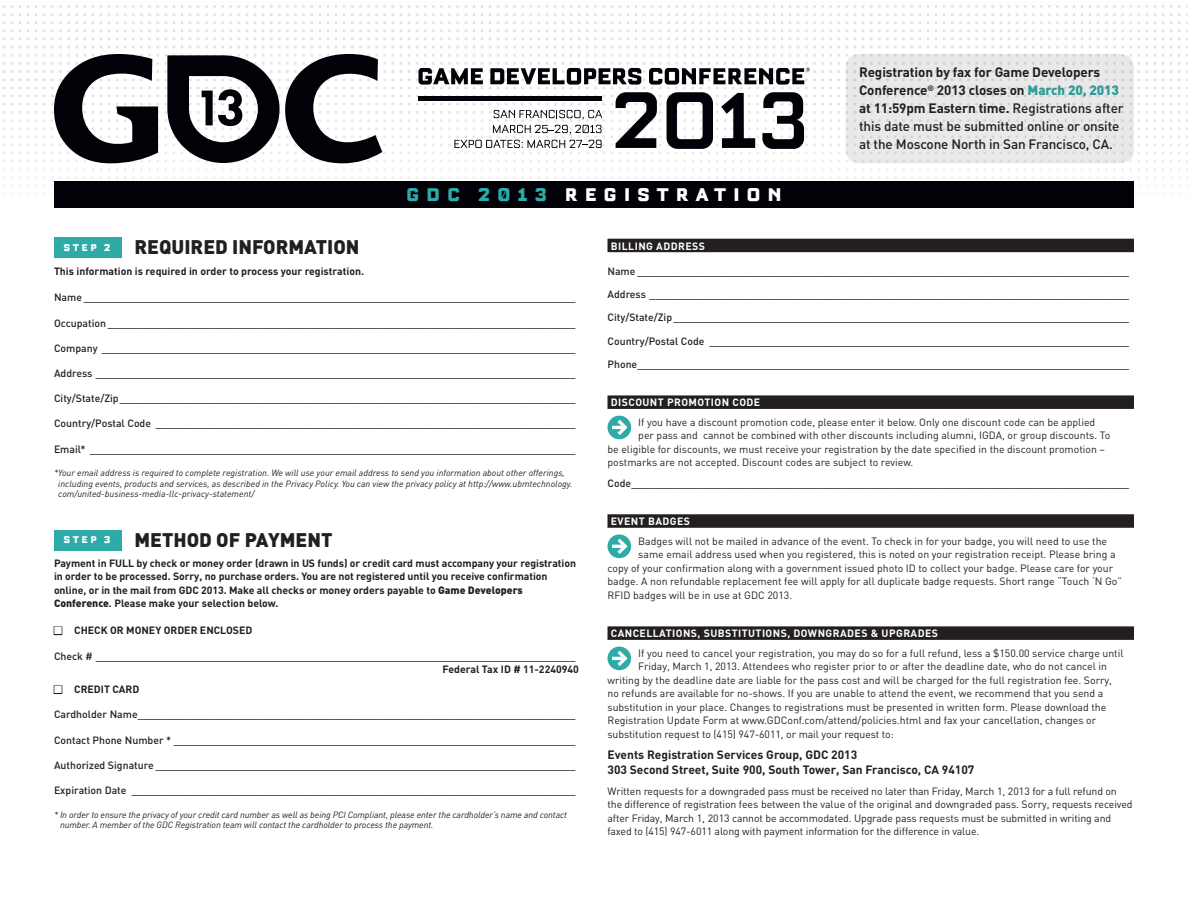
<style>
.page{position:relative;width:1188px;height:918px;background:#fff}
.page>*{position:absolute;margin:0;border:0;box-sizing:border-box;transform-origin:0 0}
.t1{font:900 22.5px "Bourgeois";letter-spacing:.3em;color:#fff}
.t2{font:900 19.5px "DIN";color:#231f20}
.t3{font:500 13.5px/18px "DIN";letter-spacing:-.01em;color:#231f20}
.t4{font:700 12px/15px "DIN";color:#231f20}
.t5{font:900 12px "Bourgeois";color:#fff}
.t6{font:10.5px/13.5px "DIN";color:#231f20}
.t7{font:500 10.5px/23.1px "DIN";color:#231f20}
.t8{font:700 10.5px/13.5px "DIN";letter-spacing:-.005em;color:#231f20}
.t9{font:700 10.5px "DIN";letter-spacing:.04em;color:#fff}
.t10{font:italic 9px/10.5px "DIN";letter-spacing:-.005em;color:#231f20}
.s1{color:#2eaaa7}
.s2{font-weight:700}
.s3{font-weight:900;color:#2eaaa7}
.s4{font-weight:900}
.s5{color:#fff}
</style>
<div class="page">
<div style="left:54px;top:238px;width:68px;height:20px;background:#2eaaa7"></div>
<div style="left:54px;top:530px;width:68px;height:20px;background:#2eaaa7"></div>
<div style="left:54px;top:626px;width:8px;height:9px;border:2px solid #231f20"></div>
<div style="left:54px;top:685px;width:8px;height:9px;border:2px solid #231f20"></div>
<div style="left:608px;top:239px;width:526px;height:13px;background:#231f20"></div>
<div style="left:608px;top:395px;width:526px;height:14px;background:#231f20"></div>
<div style="left:608px;top:514px;width:526px;height:14px;background:#231f20"></div>
<div style="left:608px;top:626px;width:526px;height:14px;background:#231f20"></div>
<svg style="left:607px;top:416px;width:24px;height:23px"></svg>
<svg style="left:607px;top:534px;width:24px;height:24px"></svg>
<svg style="left:607px;top:647px;width:24px;height:23px"></svg>
<img style="left:2px;top:5px;width:1186px;height:181px">
<div style="left:54px;top:181px;width:1080px;height:27px;background:#020107"></div>
<svg style="left:54px;top:54px;width:104px;height:109px"></svg>
<svg style="left:167px;top:54px;width:215px;height:109px"></svg>
<svg style="left:616px;top:92px;width:41px;height:56px"></svg>
<svg style="left:667px;top:92px;width:46px;height:57px"></svg>
<svg style="left:721px;top:93px;width:34px;height:55px"></svg>
<svg style="left:762px;top:92px;width:42px;height:57px"></svg>
<div style="left:419px;top:96px;width:183px;height:5px;background:#020107"></div>
<svg style="left:418px;top:68px;width:65px;height:17px"></svg>
<svg style="left:490px;top:68px;width:151px;height:17px"></svg>
<svg style="left:649px;top:68px;width:161px;height:17px"></svg>
<svg style="left:454px;top:110px;width:148px;height:38px"></svg>
<svg style="left:846px;top:54px;width:288px;height:109px;background:#e6e6e6"></svg>
<h1 class="t1" style="left:406px;top:182px;width:377px"><span class="s1">GDC 2013</span> reg istration</h1>
<p class="t3" style="left:859px;top:63px;width:266px"><span class="s2">Registration by fax for Game Developers Conference</span><sup>®</sup> <span class="s2">2013 closes on</span> <span class="s3">March 20, 2013 </span><span class="s2">at 11:59pm Eastern time.</span> Registrations after this date must be submitted online or onsite at the Moscone North in San Francisco, CA.</p>
<p class="t5" style="left:64px;top:241px;width:9px">STE</p>
<h2 class="t2" style="left:90px;top:234px;width:113px"><sup>P</sup> <sup>2</sup> Required</h2>
<h2 class="t2" style="left:232px;top:234px;width:46px">Informa</h2>
<h2 class="t2" style="left:316px;top:234px;width:45px">tion</h2>
<p class="t8" style="left:54px;top:264px;width:312px">This information is required in order to process your registration.</p>
<p class="t7" style="left:54px;top:286px;width:523px">Name __________________________________________________________________________________</p>
<p class="t7" style="left:54px;top:311px;width:523px">Occupation ______________________________________________________________________________</p>
<p class="t7" style="left:54px;top:336px;width:523px">Company _______________________________________________________________________________</p>
<p class="t7" style="left:54px;top:361px;width:523px">Address ________________________________________________________________________________</p>
<p class="t7" style="left:54px;top:386px;width:523px">City/State/Zip____________________________________________________________________________</p>
<p class="t7" style="left:54px;top:412px;width:523px">Country/Postal Code ______________________________________________________________________</p>
<p class="t7" style="left:54px;top:437px;width:523px">Email* _________________________________________________________________________________</p>
<p class="t10" style="left:58px;top:468px;width:516px;text-indent:-4px">*Your email address is required to complete registration. We will use your email address to send you information about other offerings, including events, products and services, as described in the Privacy Policy. You can view the privacy policy at http://www.ubmtechnology. com/united-business-media-llc-privacy-statement/</p>
<p class="t5" style="left:63px;top:534px;width:9px">STE</p>
<h2 class="t2" style="left:90px;top:527px;width:97px"><sup>P</sup> <sup>3</sup> method</h2>
<h2 class="t2" style="left:216px;top:527px;width:42px">of payme</h2>
<h2 class="t2" style="left:307px;top:527px;width:27px">nt</h2>
<p class="t8" style="left:54px;top:556px;width:524px">Payment in FULL by check or money order (drawn in US funds) or credit card must accompany your registration in order to be processed. Sorry, no purchase orders. You are not registered until you receive confirmation online, or in the mail from GDC 2013. Make all checks or money orders payable to <span class="s4">Game Developers Conference</span>. Please make your selection below.</p>
<p class="t8" style="left:54px;top:623px;width:35px"><span class="s5">■</span> Check</p>
<p class="t8" style="left:110px;top:623px;width:24px">or money</p>
<p class="t8" style="left:164px;top:623px;width:8px">order</p>
<p class="t8" style="left:200px;top:623px;width:8px">enclosed</p>
<p class="t7" style="left:54px;top:644px;width:523px">Check # ________________________________________________________________________________</p>
<p class="t8" style="left:443px;top:662px;width:138px">Federal Tax ID # 11-2240940</p>
<p class="t8" style="left:54px;top:682px;width:28px"><span class="s5">■</span> credit</p>
<p class="t8" style="left:113px;top:682px;width:7px">card</p>
<p class="t7" style="left:54px;top:703px;width:523px">Cardholder Name_________________________________________________________________________</p>
<p class="t7" style="left:54px;top:728px;width:523px">Contact Phone Number * ___________________________________________________________________</p>
<p class="t7" style="left:54px;top:753px;width:523px">Authorized Signature ______________________________________________________________________</p>
<p class="t7" style="left:54px;top:778px;width:523px">Expiration Date __________________________________________________________________________</p>
<p class="t10" style="left:60px;top:809px;width:509px;text-indent:-6px">* In order to ensure the privacy of your credit card number as well as being PCI Compliant, please enter the cardholder’s name and contact number. A member of the GDC Registration team will contact the cardholder to process the payment.</p>
<p class="t9" style="left:611px;top:239px;width:96px">BILLING ADDRESS</p>
<p class="t7" style="left:607px;top:260px;width:523px">Name __________________________________________________________________________________<br>Address ________________________________________________________________________________</p>
<p class="t7" style="left:607px;top:306px;width:523px;text-align:justify">City/State/Zip____________________________________________________________________________ Country/Postal Code ______________________________________________________________________ Phone__________________________________________________________________________________</p>
<p class="t9" style="left:611px;top:396px;width:151px">DISCOUNT PROMOTION CODE</p>
<p class="t6" style="left:638px;top:415px;width:459px">If you have a discount promotion code, please enter it below. Only one discount code can be applied</p>
<p class="t6" style="left:638px;top:429px;width:474px">per pass and cannot be combined with other discounts including alumni, IGDA, or group discounts. To</p>
<p class="t6" style="left:607px;top:442px;width:499px">be eligible for discounts, we must receive your registration by the date specified in the discount promotion –</p>
<p class="t6" style="left:607px;top:456px;width:307px">postmarks are not accepted. Discount codes are subject to review.</p>
<p class="t7" style="left:607px;top:471px;width:523px">Code___________________________________________________________________________________</p>
<p class="t9" style="left:611px;top:515px;width:21px">Event</p>
<p class="t9" style="left:648px;top:515px;width:16px">Badges</p>
<p class="t6" style="left:638px;top:534px;width:470px">Badges will not be mailed in advance of the event. To check in for your badge, you will need to use the</p>
<p class="t6" style="left:638px;top:547px;width:479px">same email address used when you registered, this is noted on your registration receipt. Please bring a</p>
<p class="t6" style="left:607px;top:561px;width:507px">copy of your confirmation along with a government issued photo ID to collect your badge. Please care for your</p>
<p class="t6" style="left:607px;top:574px;width:516px">badge. A non refundable replacement fee will apply for all duplicate badge requests. Short range “Touch ‘N Go”</p>
<p class="t6" style="left:607px;top:588px;width:186px">RFID badges will be in use at GDC 2013.</p>
<p class="t9" style="left:611px;top:627px;width:329px">CANCELLATIONS, SUBSTITUTIONS, DOWNGRADES &amp; UPGRADES</p>
<p class="t6" style="left:638px;top:646px;width:487px">If you need to cancel your registration, you may do so for a full refund, less a $150.00 service charge until</p>
<p class="t6" style="left:638px;top:660px;width:470px">Friday, March 1, 2013. Attendees who register prior to or after the deadline date, who do not cancel in</p>
<p class="t6" style="left:607px;top:673px;width:506px">writing by the deadline date are liable for the pass cost and will be charged for the full registration fee. Sorry,</p>
<p class="t6" style="left:607px;top:687px;width:497px">no refunds are available for no-shows. If you are unable to attend the event, we recommend that you send a</p>
<p class="t6" style="left:607px;top:700px;width:500px">substitution in your place. Changes to registrations must be presented in written form. Please download the</p>
<p class="t6" style="left:607px;top:714px;width:490px">Registration Update Form at www.GDConf.com/attend/policies.html and fax your cancellation, changes or</p>
<p class="t6" style="left:607px;top:727px;width:288px">substitution request to (415) 947-6011, or mail your request to:</p>
<p class="t4" style="left:608px;top:747px;width:368px">Events Registration Services Group, GDC 2013<br>303 Second Street, Suite 900, South Tower, San Francisco, CA 94107</p>
<p class="t6" style="left:608px;top:784px;width:527px">Written requests for a downgraded pass must be received no later than Friday, March 1, 2013 for a full refund on the difference of registration fees between the value of the original and downgraded pass. Sorry, requests received after Friday, March 1, 2013 cannot be accommodated. Upgrade pass requests must be submitted in writing and faxed to (415) 947-6011 along with payment information for the difference in value.</p>
</div>
